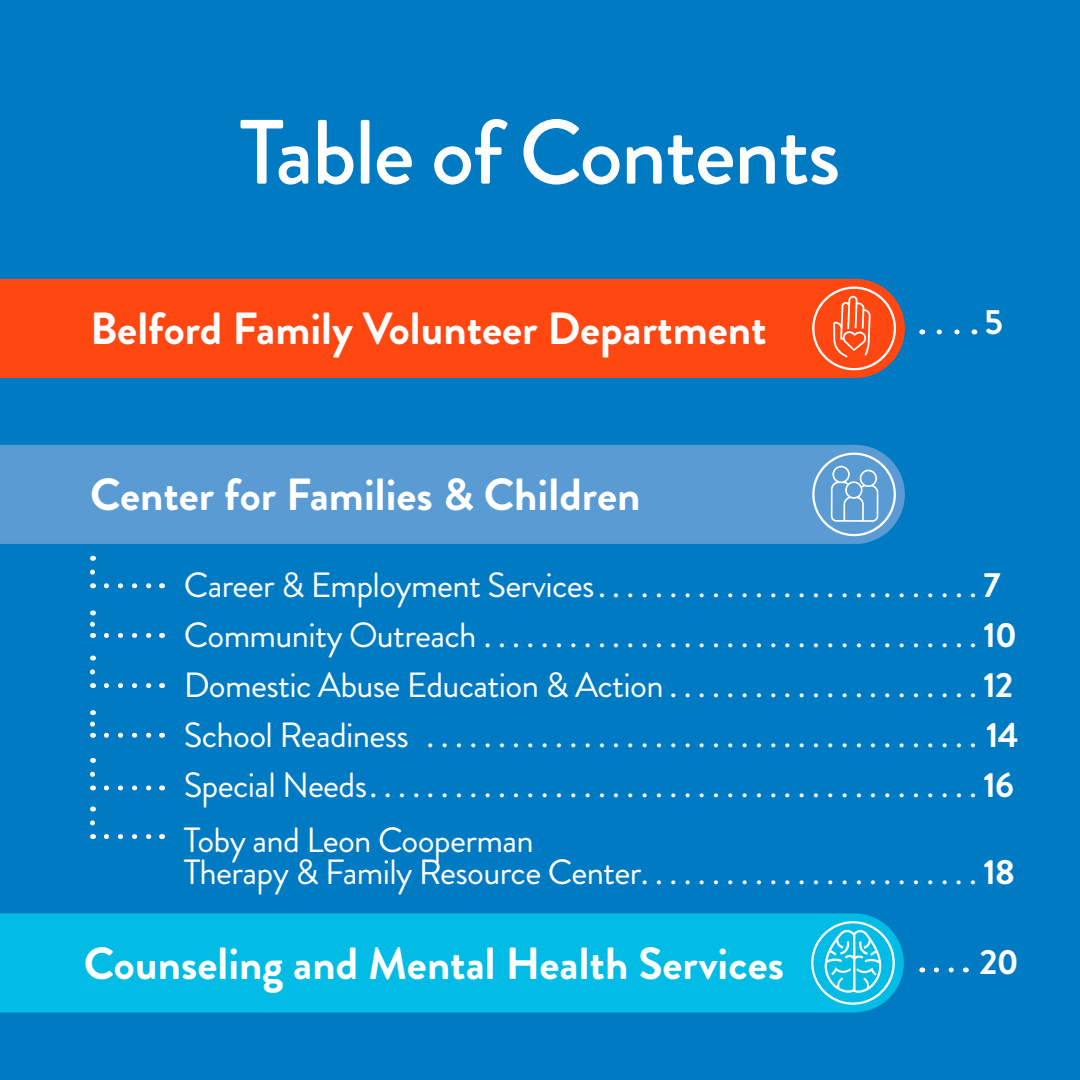
<style>
.page{position:relative;width:1080px;height:1080px;background:#007bc3}
.page>*{position:absolute;margin:0;border:0;box-sizing:border-box;transform-origin:0 0}
.t1{font:500 91px "Brandon Grotesque";letter-spacing:-.02em;color:#fff}
.t2{font:700 45px "Brandon Grotesque";color:#fff}
.t3{font:35px/32.5px "Brandon Grotesque";letter-spacing:-.02em;color:#fff}
.t4{font:700 35px "Brandon Grotesque";color:#fff}
.s1{font-weight:700}
</style>
<div class="page">
<div style="left:0;top:913px;width:904px;height:99px;background:#02bce5"></div>
<svg style="left:811px;top:921px;width:84px;height:84px;background:#38c8e9"></svg>
<svg style="left:936px;top:967px;width:18px;height:5px"></svg>
<svg style="left:939px;top:329px;width:21px;height:5px"></svg>
<div style="left:0;top:279px;width:905px;height:99px;background:#ff4712"></div>
<svg style="left:811px;top:286px;width:86px;height:85px;background:#f7643b"></svg>
<div style="left:0;top:445px;width:905px;height:99px;background:#5a9bd3"></div>
<svg style="left:106px;top:583px;width:46px;height:5px"></svg>
<svg style="left:90px;top:572px;width:5px;height:16px"></svg>
<svg style="left:106px;top:683px;width:46px;height:5px"></svg>
<svg style="left:90px;top:672px;width:5px;height:16px"></svg>
<svg style="left:106px;top:633px;width:46px;height:5px"></svg>
<svg style="left:90px;top:624px;width:5px;height:14px"></svg>
<svg style="left:106px;top:733px;width:46px;height:5px"></svg>
<svg style="left:90px;top:724px;width:5px;height:14px"></svg>
<svg style="left:106px;top:785px;width:46px;height:5px"></svg>
<svg style="left:90px;top:774px;width:5px;height:16px"></svg>
<svg style="left:106px;top:834px;width:46px;height:5px"></svg>
<svg style="left:90px;top:823px;width:5px;height:16px"></svg>
<svg style="left:812px;top:453px;width:84px;height:83px;background:#72aad9"></svg>
<p class="t1" style="left:239px;top:89px;width:603px">Table of Contents</p>
<p class="t2" style="left:90px;top:297px;width:678px">Belford Family Volunteer Department</p>
<p class="t4" style="left:985px;top:298px;width:20px">5</p>
<p class="t2" style="left:90px;top:463px;width:552px">Center for Families &amp; Children</p>
<p class="t3" style="left:184px;top:569px;width:818px">Career &amp; Employment Services . . . . . . . . . . . . . . . . . . . . . . . . . . <span class="s1">7</span></p>
<p class="t3" style="left:184px;top:619px;width:835px">Community Outreach . . . . . . . . . . . . . . . . . . . . . . . . . . . . . . . . . . <span class="s1">10</span></p>
<p class="t3" style="left:184px;top:669px;width:831px">Domestic Abuse Education &amp; Action . . . . . . . . . . . . . . . . . . . . . <span class="s1">12</span></p>
<p class="t3" style="left:184px;top:719px;width:836px">School Readiness . . . . . . . . . . . . . . . . . . . . . . . . . . . . . . . . . . . . . . <span class="s1">14</span></p>
<p class="t3" style="left:184px;top:769px;width:832px">Special Needs . . . . . . . . . . . . . . . . . . . . . . . . . . . . . . . . . . . . . . . . . . <span class="s1">16</span></p>
<p class="t3" style="left:184px;top:824px;width:833px">Toby and Leon Cooperman<br>Therapy &amp; Family Resource Center. . . . . . . . . . . . . . . . . . . . . . . . <span class="s1">18</span></p>
<p class="t2" style="left:84px;top:932px;width:702px">Counseling and Mental Health Services</p>
<p class="t4" style="left:979px;top:937px;width:41px">20</p>
</div>
